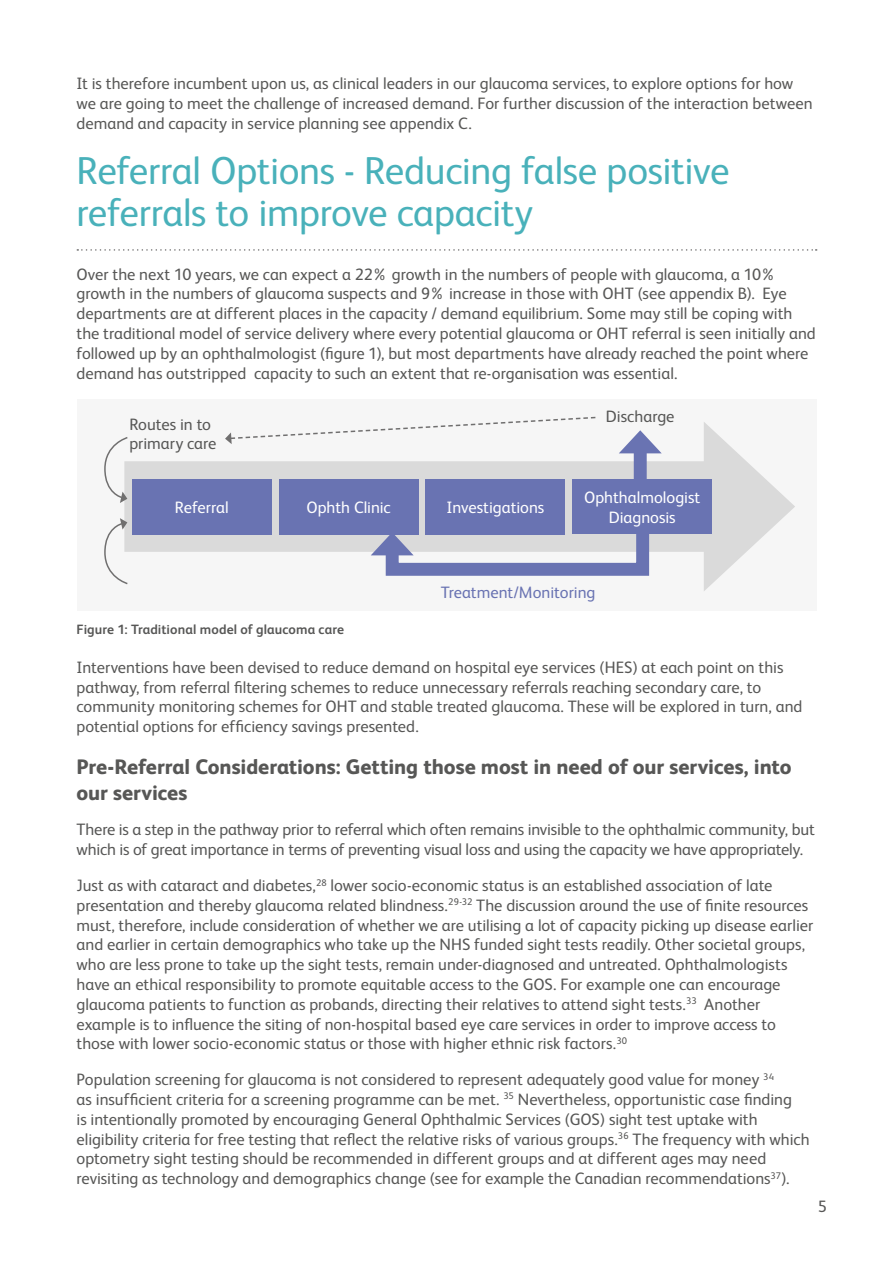
<style>
.page{position:relative;width:893px;height:1263px;background:#fff}
.page>*{position:absolute;margin:0;border:0;box-sizing:border-box;transform-origin:0 0}
.t1{font:39px/42px "FS Albert";letter-spacing:-.01em;color:#49b1ba}
.t2{font:800 21px/25.2px "FS Albert";letter-spacing:-.005em;color:#575756}
.t3{font:16.5px/19.8px "FS Albert";color:#575756}
.t4{font:16.5px/19.8px "FS Albert";color:#fff;text-align:center}
.t5{font:16.5px "FS Albert";color:#6973b2}
.t6{font:700 13.5px "FS Albert";letter-spacing:.005em;color:#575756}
</style>
<div class="page">
<svg style="left:77px;top:249px;width:740px;height:2px"></svg>
<div style="left:77px;top:400px;width:739px;height:211px;background:#f6f6f6"></div>
<div style="left:124px;top:461px;width:600px;height:91px;background:#dadada"></div>
<svg style="left:704px;top:422px;width:91px;height:169px"></svg>
<div style="left:132px;top:479px;width:139px;height:55px;background:#6973b2"></div>
<div style="left:279px;top:479px;width:139px;height:55px;background:#6973b2"></div>
<div style="left:426px;top:479px;width:139px;height:55px;background:#6973b2"></div>
<div style="left:634px;top:444px;width:13px;height:37px;background:#6973b2"></div>
<svg style="left:619px;top:430px;width:42px;height:23px"></svg>
<div style="left:573px;top:479px;width:139px;height:55px;background:#6973b2"></div>
<svg style="left:225px;top:416px;width:371px;height:28px"></svg>
<svg style="left:104px;top:437px;width:24px;height:66px"></svg>
<svg style="left:104px;top:518px;width:24px;height:67px"></svg>
<svg style="left:371px;top:517px;width:279px;height:59px"></svg>
<p class="t3" style="left:77px;top:74px;width:738px">It is therefore incumbent upon us, as clinical leaders in our glaucoma services, to explore options for how we are going to meet the challenge of increased demand. For further discussion of the interaction between demand and capacity in service planning see appendix C.</p>
<h1 class="t1" style="left:77px;top:149px;width:655px">Referral Options - Reducing false positive referrals to improve capacity</h1>
<p class="t3" style="left:77px;top:264px;width:741px">Over the next 10 years, we can expect a 22% growth in the numbers of people with glaucoma, a 10% growth in the numbers of glaucoma suspects and 9% increase in those with OHT (see appendix B). Eye departments are at different places in the capacity / demand equilibrium. Some may still be coping with the traditional model of service delivery where every potential glaucoma or OHT referral is seen initially and followed up by an ophthalmologist (figure 1), but most departments have already reached the point where demand has outstripped capacity to such an extent that re-organisation was essential.</p>
<p class="t3" style="left:129px;top:414px;width:89px">Routes in to primary care</p>
<p class="t4" style="left:175px;top:497px;width:55px">Referral</p>
<p class="t4" style="left:306px;top:497px;width:86px">Ophth Clinic</p>
<p class="t4" style="left:446px;top:497px;width:99px">Investigations</p>
<p class="t3" style="left:606px;top:406px;width:70px">Discharge</p>
<p class="t4" style="left:584px;top:488px;width:118px">Ophthalmologist<br>Diagnosis</p>
<p class="t6" style="left:77px;top:622px;width:269px">Figure 1: Traditional model of glaucoma care</p>
<p class="t5" style="left:441px;top:583px;width:156px">Treatment/Monitoring</p>
<p class="t3" style="left:77px;top:657px;width:727px">Interventions have been devised to reduce demand on hospital eye services (HES) at each point on this pathway, from referral filtering schemes to reduce unnecessary referrals reaching secondary care, to community monitoring schemes for OHT and stable treated glaucoma. These will be explored in turn, and potential options for efficiency savings presented.</p>
<p class="t2" style="left:77px;top:754px;width:717px">Pre-Referral Considerations: Getting those most in need of our services, into our services</p>
<p class="t3" style="left:77px;top:820px;width:740px">There is a step in the pathway prior to referral which often remains invisible to the ophthalmic community, but which is of great importance in terms of preventing visual loss and using the capacity we have appropriately.</p>
<p class="t3" style="left:77px;top:875px;width:738px">Just as with cataract and diabetes,<sup>28</sup> lower socio-economic status is an established association of late presentation and thereby glaucoma related blindness.<sup>29-32</sup> The discussion around the use of finite resources must, therefore, include consideration of whether we are utilising a lot of capacity picking up disease earlier and earlier in certain demographics who take up the NHS funded sight tests readily. Other societal groups, who are less prone to take up the sight tests, remain under-diagnosed and untreated. Ophthalmologists have an ethical responsibility to promote equitable access to the GOS. For example one can encourage glaucoma patients to function as probands, directing their relatives to attend sight tests.<sup>33</sup> Another example is to influence the siting of non-hospital based eye care services in order to improve access to those with lower socio-economic status or those with higher ethnic risk factors.<sup>30</sup></p>
<p class="t3" style="left:77px;top:1069px;width:735px">Population screening for glaucoma is not considered to represent adequately good value for money <sup>34<br></sup>as insufficient criteria for a screening programme can be met. <sup>35</sup> Nevertheless, opportunistic case finding<br>is intentionally promoted by encouraging General Ophthalmic Services (GOS) sight test uptake with eligibility criteria for free testing that reflect the relative risks of various groups.<sup>36</sup> The frequency with which optometry sight testing should be recommended in different groups and at different ages may need revisiting as technology and demographics change (see for example the Canadian recommendations<sup>37</sup>).</p>
<p class="t3" style="left:818px;top:1196px;width:11px">5</p>
</div>
